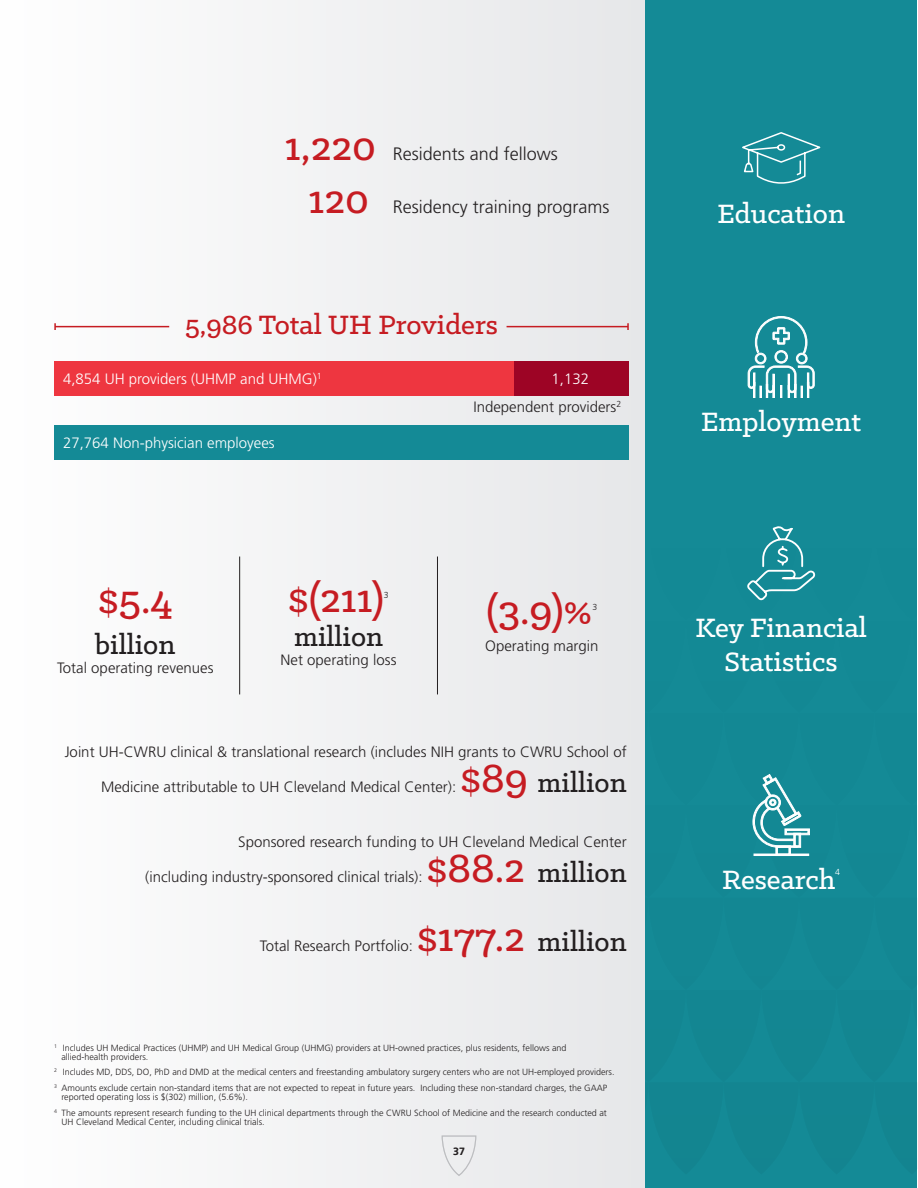
<style>
.page{position:relative;width:918px;height:1188px;background:#fff}
.page>*{position:absolute;margin:0;border:0;box-sizing:border-box;transform-origin:0 0}
.Infographic_body{font:500 45px "Klinic Slab";color:#c61c22}
.Infographic_call_out{font:500 45px "Klinic Slab";color:#c61c22}
.Infographic_call_out-2{font:500 30px/34.5px "Klinic Slab";color:#fff;text-align:center}
.Infographic_body-2{font:500 30px "Klinic Slab";color:#231f20}
.Infographic_call_out-3{font:500 30px "Klinic Slab";color:#c61c22}
.Infographic_call_out-4{font:500 30px "Klinic Slab";color:#231f20}
.Infographic_call_out-5{font:300 18px "Frutiger LT Std";color:#231f20}
.Infographic_body-3{font:300 15px "Frutiger LT Std";color:#231f20}
.Infographic_call_out-6{font:300 15px "Frutiger LT Std";color:#231f20}
.Infographic_body-4{font:300 15px "Frutiger LT Std";color:#fff}
.t1{font:700 10.5px "Frutiger LT Std";color:#231f20}
.Infographic_body-5{font:300 9px/9px "Frutiger LT Std";color:#231f20}
.Infographic_body-6{font:300 8.7px "Frutiger LT Std";color:#231f20}
.Infographic_call_out-7{font:300 8.7px "Frutiger LT Std";color:#fff}
.s1{font-size:45px;color:#c61c22}
</style>
<div class="page">
<div style="left:0;top:1px;width:659px;height:1187px;background:#f2f3f4"></div>
<div style="left:646px;top:0;width:271px;height:1188px;background:#148a96"></div>
<svg style="left:742px;top:132px;width:79px;height:724px"></svg>
<div style="left:54px;top:361px;width:575px;height:35px;background:#ee3640"></div>
<div style="left:514px;top:361px;width:115px;height:35px;background:#9d0425"></div>
<div style="left:54px;top:425px;width:575px;height:35px;background:#148a96"></div>
<hr style="left:239px;top:557px;width:1px;height:137px;background:#231f20">
<hr style="left:437px;top:557px;width:1px;height:137px;background:#231f20">
<hr style="left:507px;top:326px;width:121px;height:1px;background:#c61c22">
<svg style="left:627px;top:323px;width:2px;height:7px"></svg>
<hr style="left:55px;top:326px;width:114px;height:1px;background:#c61c22">
<svg style="left:54px;top:323px;width:2px;height:7px"></svg>
<svg style="left:441px;top:1135px;width:36px;height:41px"></svg>
<p class="Infographic_call_out" style="left:285px;top:117px;width:93px">1,220</p>
<p class="Infographic_call_out-5" style="left:393px;top:143px;width:167px">Residents and fellows</p>
<p class="Infographic_call_out" style="left:308px;top:170px;width:62px">120</p>
<p class="Infographic_call_out-5" style="left:393px;top:197px;width:218px">Residency training programs</p>
<p class="Infographic_call_out-3" style="left:185px;top:305px;width:315px">5,986 Total UH Providers</p>
<p class="Infographic_body-4" style="left:63px;top:370px;width:260px">4,854 UH providers (UHMP and UHMG)<sup>1</sup></p>
<p class="Infographic_body-4" style="left:552px;top:370px;width:39px">1,132</p>
<p class="Infographic_body-3" style="left:473px;top:398px;width:149px">Independent providers<sup>2</sup></p>
<p class="Infographic_body-4" style="left:63px;top:434px;width:213px">27,764 Non-physician employees</p>
<p class="Infographic_body" style="left:98px;top:570px;width:76px">$5.4</p>
<p class="Infographic_body-2" style="left:95px;top:625px;width:82px">billion</p>
<p class="Infographic_body-3" style="left:57px;top:659px;width:158px">Total operating revenues</p>
<p class="Infographic_body" style="left:288px;top:569px;width:97px">$(211)</p>
<p class="Infographic_body-6" style="left:384px;top:590px;width:6px">3</p>
<p class="Infographic_body-2" style="left:294px;top:618px;width:91px">million</p>
<p class="Infographic_body-3" style="left:281px;top:651px;width:117px">Net operating loss</p>
<p class="Infographic_body" style="left:487px;top:581px;width:107px">(3.9)%</p>
<p class="Infographic_body-6" style="left:592px;top:602px;width:6px">3</p>
<p class="Infographic_body-3" style="left:485px;top:638px;width:115px">Operating margin</p>
<p class="Infographic_call_out-6" style="left:65px;top:743px;width:564px">Joint UH-CWRU clinical &amp; translational research (includes NIH grants to CWRU School of</p>
<p class="Infographic_call_out-6" style="left:101px;top:778px;width:357px">Medicine attributable to UH Cleveland Medical Center):</p>
<p class="Infographic_call_out-4" style="left:460px;top:763px;width:168px"><span class="s1">$89</span> million</p>
<p class="Infographic_body-3" style="left:238px;top:833px;width:390px">Sponsored research funding to UH Cleveland Medical Center</p>
<p class="Infographic_body-3" style="left:145px;top:868px;width:279px">(including industry-sponsored clinical trials):</p>
<p class="Infographic_body-2" style="left:427px;top:853px;width:202px"><span class="s1">$88.2</span> million</p>
<p class="Infographic_body-2" style="left:417px;top:922px;width:211px"><span class="s1">$177.2</span> million</p>
<p class="Infographic_body-3" style="left:260px;top:937px;width:155px">Total Research Portfolio:</p>
<p class="Infographic_body-5" style="left:61px;top:1043px;width:507px;text-indent:-7px"><sup>1</sup> Includes UH Medical Practices (UHMP) and UH Medical Group (UHMG) providers at UH-owned practices, plus residents, fellows and allied-health providers.</p>
<p class="Infographic_body-5" style="left:54px;top:1068px;width:562px"><sup>2</sup> Includes MD, DDS, DO, PhD and DMD at the medical centers and freestanding ambulatory surgery centers who are not UH-employed providers.</p>
<p class="Infographic_body-5" style="left:61px;top:1084px;width:547px;text-indent:-7px"><sup>3</sup> Amounts exclude certain non-standard items that are not expected to repeat in future years. Including these non-standard charges, the GAAP reported operating loss is $(302) million, (5.6%).</p>
<p class="Infographic_body-5" style="left:61px;top:1108px;width:547px;text-indent:-7px"><sup>4</sup> The amounts represent research funding to the UH clinical departments through the CWRU School of Medicine and the research conducted at<br>UH Cleveland Medical Center, including clinical trials.</p>
<p class="t1" style="left:453px;top:1146px;width:13px">37</p>
<p class="Infographic_call_out-2" style="left:717px;top:195px;width:129px">Education</p>
<p class="Infographic_call_out-2" style="left:701px;top:403px;width:162px">Employment</p>
<p class="Infographic_call_out-2" style="left:695px;top:610px;width:173px">Key Financial<br>Statistics</p>
<p class="Infographic_call_out-2" style="left:722px;top:861px;width:115px">Research</p>
<p class="Infographic_call_out-7" style="left:835px;top:867px;width:6px">4</p>
</div>
